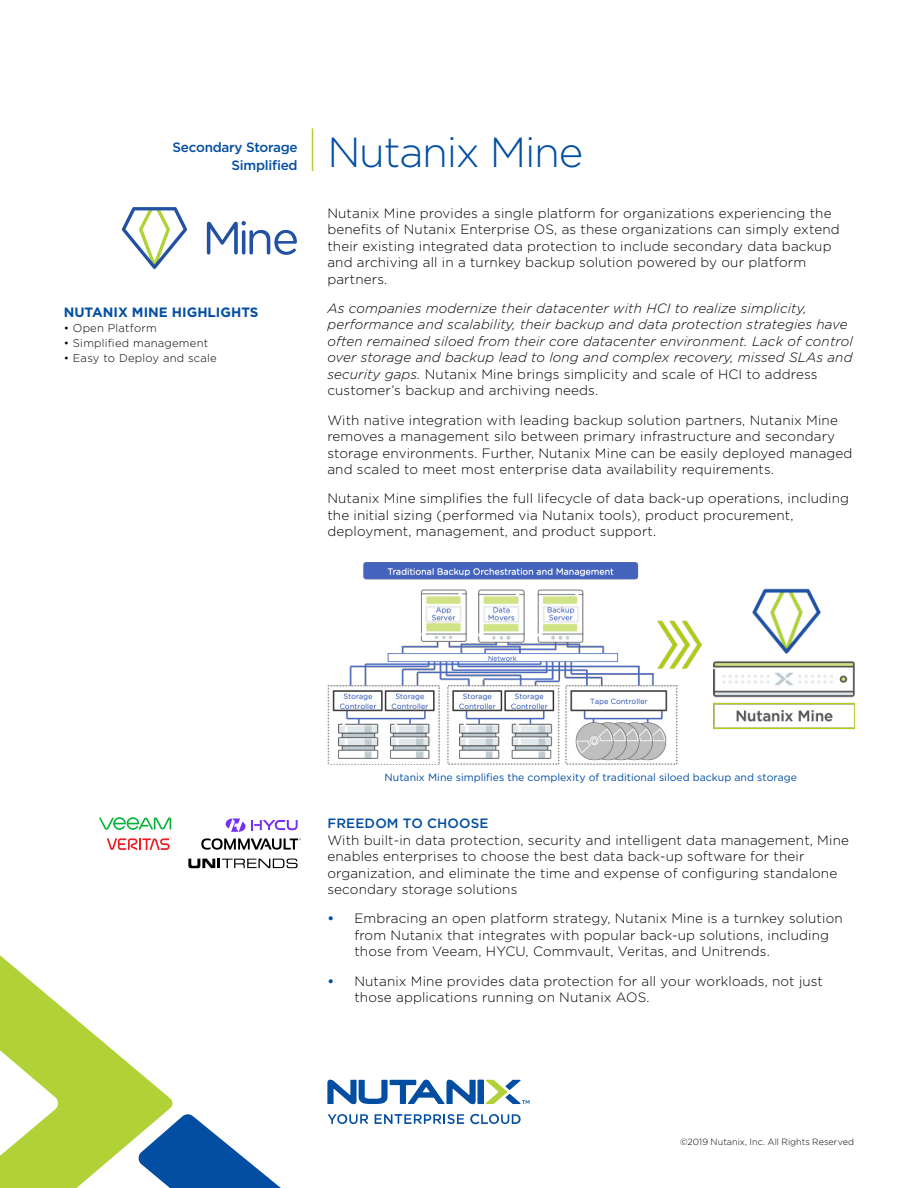
<style>
.page{position:relative;width:918px;height:1188px;background:#fff}
.page>*{position:absolute;margin:0;border:0;box-sizing:border-box;transform-origin:0 0}
.t1{font:300 42px "Gotham";letter-spacing:-.03em;color:#034ea2}
.t2{font:300 13.5px/16.5px "Gotham";letter-spacing:.01em;color:#000}
.t3{font:italic 300 13.5px/16.5px "Gotham";letter-spacing:.01em;color:#000}
.t4{font:500 13.5px/18px "Gotham";letter-spacing:-.02em;color:#034ea2;text-align:right}
.t5{font:700 13.5px "Gotham";color:#034ea2}
.t6{font:500 13.5px "Gotham";letter-spacing:.01em;color:#034ea2}
.t7{font:300 11.25px "Gotham";letter-spacing:.02em;color:#000}
.t8{font:10.5px "Gotham";color:#034ea2}
.t9{font:300 9px "Gotham";letter-spacing:.005em;color:#000}
.s1{font-style:normal}
.s2{font-weight:700;color:#034ea2}
</style>
<div class="page">
<svg style="left:0;top:955px;width:281px;height:233px"></svg>
<div style="left:478px;top:1080px;width:6px;height:24px;background:#034ea2"></div>
<svg style="left:327px;top:1080px;width:149px;height:24px"></svg>
<svg style="left:328px;top:1114px;width:40px;height:10px"></svg>
<svg style="left:375px;top:1114px;width:89px;height:10px"></svg>
<svg style="left:470px;top:1114px;width:51px;height:10px"></svg>
<svg style="left:486px;top:1080px;width:43px;height:24px"></svg>
<hr style="left:312px;top:128px;width:1px;height:43px;background:#b0d236">
<svg style="left:207px;top:221px;width:90px;height:34px"></svg>
<svg style="left:122px;top:207px;width:65px;height:62px"></svg>
<img style="left:327px;top:562px;width:527px;height:203px">
<svg style="left:99px;top:817px;width:72px;height:13px"></svg>
<svg style="left:226px;top:819px;width:72px;height:13px"></svg>
<svg style="left:201px;top:838px;width:100px;height:12px"></svg>
<svg style="left:107px;top:838px;width:64px;height:12px"></svg>
<svg style="left:188px;top:859px;width:110px;height:9px"></svg>
<p class="t4" style="left:173px;top:138px;width:127px">Secondary Storage<br>Simplified</p>
<h1 class="t1" style="left:327px;top:125px;width:257px">Nutanix Mine</h1>
<p class="t5" style="left:64px;top:304px;width:196px">NUTANIX MINE HIGHLIGHTS</p>
<p class="t7" style="left:64px;top:321px;width:95px">• Open Platform</p>
<p class="t7" style="left:64px;top:336px;width:146px">• Simplified management</p>
<p class="t7" style="left:64px;top:351px;width:155px">• Easy to Deploy and scale</p>
<p class="t2" style="left:327px;top:204px;width:514px">Nutanix Mine provides a single platform for organizations experiencing the benefits of Nutanix Enterprise OS, as these organizations can simply extend their existing integrated data protection to include secondary data backup and archiving all in a turnkey backup solution powered by our platform partners.</p>
<p class="t3" style="left:327px;top:300px;width:527px">As companies modernize their datacenter with HCI to realize simplicity, performance and scalability, their backup and data protection strategies have often remained siloed from their core datacenter environment. Lack of control over storage and backup lead to long and complex recovery, missed SLAs and security gaps. <span class="s1">Nutanix Mine brings simplicity and scale of HCI to address customer’s backup and archiving needs.</span></p>
<p class="t2" style="left:327px;top:411px;width:527px">With native integration with leading backup solution partners, Nutanix Mine removes a management silo between primary infrastructure and secondary storage environments. Further, Nutanix Mine can be easily deployed managed and scaled to meet most enterprise data availability requirements.</p>
<p class="t2" style="left:327px;top:490px;width:523px">Nutanix Mine simplifies the full lifecycle of data back-up operations, including the initial sizing (performed via Nutanix tools), product procurement, deployment, management, and product support.</p>
<p class="t8" style="left:385px;top:770px;width:414px">Nutanix Mine simplifies the complexity of traditional siloed backup and storage</p>
<p class="t6" style="left:327px;top:814px;width:163px">FREEDOM TO CHOOSE</p>
<p class="t2" style="left:327px;top:831px;width:523px">With built-in data protection, security and intelligent data management, Mine enables enterprises to choose the best data back-up software for their organization, and eliminate the time and expense of configuring standalone secondary storage solutions</p>
<p class="t2" style="left:354px;top:910px;width:490px;text-indent:-27px"><span class="s2">•</span> Embracing an open platform strategy, Nutanix Mine is a turnkey solution from Nutanix that integrates with popular back-up solutions, including those from Veeam, HYCU, Commvault, Veritas, and Unitrends.</p>
<p class="t2" style="left:354px;top:972px;width:470px;text-indent:-27px"><span class="s2">•</span> Nutanix Mine provides data protection for all your workloads, not just those applications running on Nutanix AOS.</p>
<p class="t9" style="left:680px;top:1137px;width:176px">©2019 Nutanix, Inc. All Rights Reserved</p>
</div>
